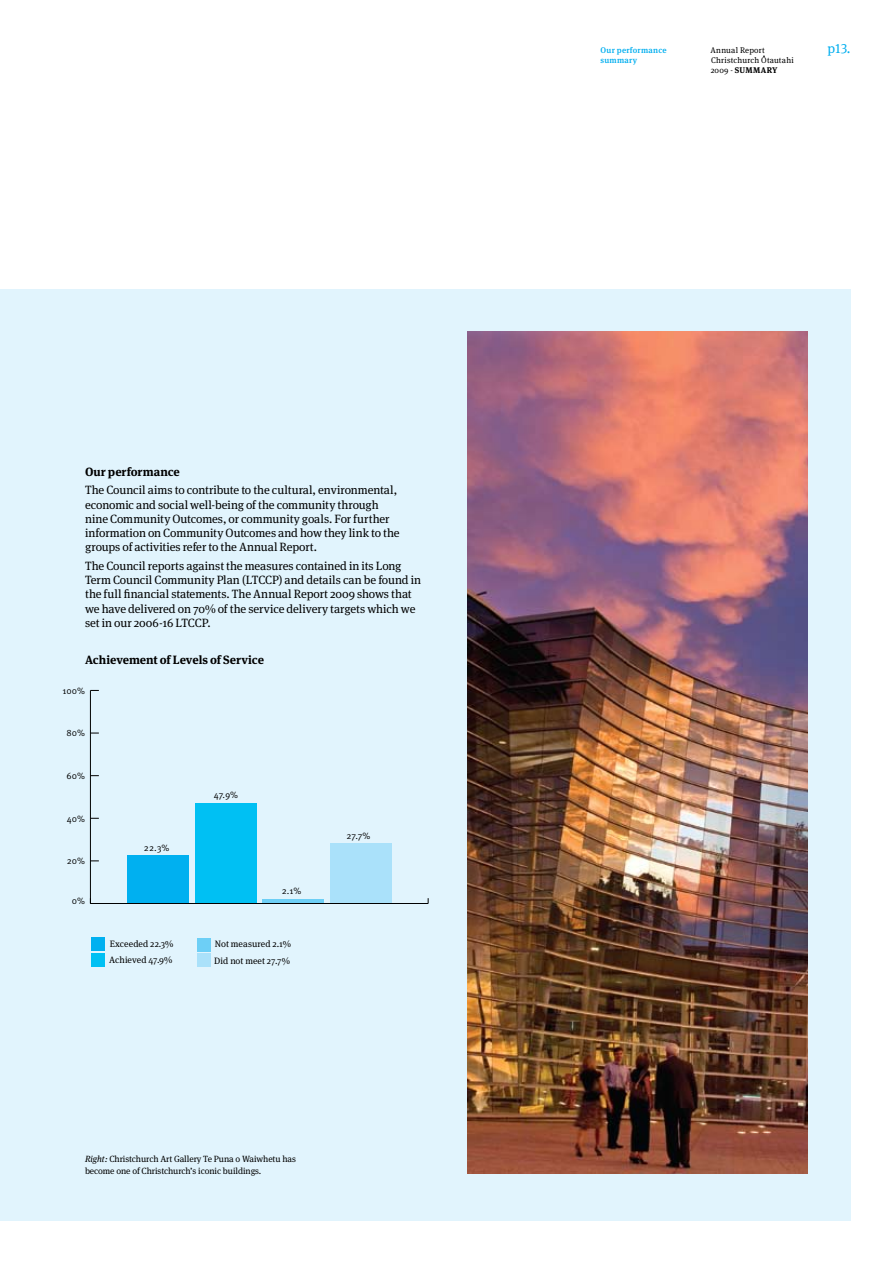
<style>
.page{position:relative;width:893px;height:1263px;background:#fff}
.page>*{position:absolute;margin:0;border:0;box-sizing:border-box;transform-origin:0 0}
.t1{font:13.5px "Meta Serif Pro";color:#00aeef}
.t2{font:12px/14.2px "Meta Serif Pro";letter-spacing:-.005em;color:#000}
.t3{font:700 12px "Meta Serif Pro";letter-spacing:-.005em;color:#000}
.t4{font:9.3px/16.5px "Meta Serif Pro";letter-spacing:.005em;color:#000}
.t5{font:9.3px "Meta Pro";color:#000}
.t6{font:9px/12px "Meta Serif Pro";letter-spacing:-.01em;color:#000}
.t7{font:8.25px/9.8px "Meta Serif Pro";letter-spacing:.025em;color:#000}
.t8{font:500 8.25px "Meta Serif Pro";letter-spacing:.03em;color:#00aeef}
.s1{font-style:italic}
.s2{font-weight:700}
</style>
<div class="page">
<div style="left:0;top:289px;width:850px;height:931px;background:#e1f4fd"></div>
<div style="left:127px;top:855px;width:61px;height:48px;background:#00b0f0"></div>
<div style="left:195px;top:802px;width:61px;height:101px;background:#00c0f3"></div>
<hr style="left:263px;top:899px;width:61px;height:4px;background:#6dcff6">
<div style="left:330px;top:843px;width:61px;height:60px;background:#aae1fa"></div>
<hr style="left:90px;top:903px;width:338px;height:1px;background:#000">
<hr style="left:90px;top:690px;width:1px;height:213px;background:#000">
<div style="left:92px;top:937px;width:13px;height:13px;background:#00b0f0"></div>
<div style="left:92px;top:953px;width:13px;height:13px;background:#00c0f3"></div>
<div style="left:197px;top:938px;width:13px;height:13px;background:#6dcff6"></div>
<div style="left:197px;top:954px;width:13px;height:13px;background:#aae1fa"></div>
<img style="left:468px;top:332px;width:340px;height:841px">
<p class="t3" style="left:85px;top:462px;width:96px">Our performance</p>
<p class="t2" style="left:85px;top:483px;width:316px">The Council aims to contribute to the cultural, environmental, economic and social well-being of the community through nine Community Outcomes, or community goals. For further information on Community Outcomes and how they link to the groups of activities refer to the Annual Report.</p>
<p class="t2" style="left:85px;top:558px;width:338px">The Council reports against the measures contained in its Long Term Council Community Plan (LTCCP) and details can be found in the full financial statements. The Annual Report 2009 shows that we have delivered on 70% of the service delivery targets which we set in our 2006-16 LTCCP.</p>
<p class="t3" style="left:85px;top:650px;width:180px">Achievement of Levels of Service</p>
<p class="t5" style="left:63px;top:683px;width:24px">100%</p>
<p class="t5" style="left:67px;top:726px;width:20px">80%</p>
<p class="t5" style="left:67px;top:769px;width:20px">60%</p>
<p class="t5" style="left:67px;top:811px;width:20px">40%</p>
<p class="t5" style="left:67px;top:854px;width:20px">20%</p>
<p class="t5" style="left:72px;top:894px;width:15px">0%</p>
<p class="t5" style="left:144px;top:840px;width:27px">22.3%</p>
<p class="t5" style="left:214px;top:788px;width:26px">47.9%</p>
<p class="t5" style="left:282px;top:884px;width:21px">2.1%</p>
<p class="t4" style="left:109px;top:934px;width:66px">Exceeded 22.3%<br>Achieved 47.9%</p>
<p class="t4" style="left:214px;top:935px;width:78px">Not measured 2.1%<br>Did not meet 27.7%</p>
<p class="t5" style="left:347px;top:829px;width:25px">27.7%</p>
<p class="t6" style="left:85px;top:1152px;width:212px"><span class="s1">Right:</span> Christchurch Art Gallery Te Puna o Waiwhetu has become one of Christchurch’s iconic buildings.</p>
<p class="t8" style="left:601px;top:44px;width:67px">Our performance</p>
<p class="t1" style="left:827px;top:39px;width:24px">p13.</p>
<p class="t8" style="left:600px;top:54px;width:38px">summary</p>
<p class="t7" style="left:710px;top:45px;width:85px">Annual Report<br>Christchurch Otautahi<br>2009 - <span class="s2">SUMMARY</span></p>
</div>
